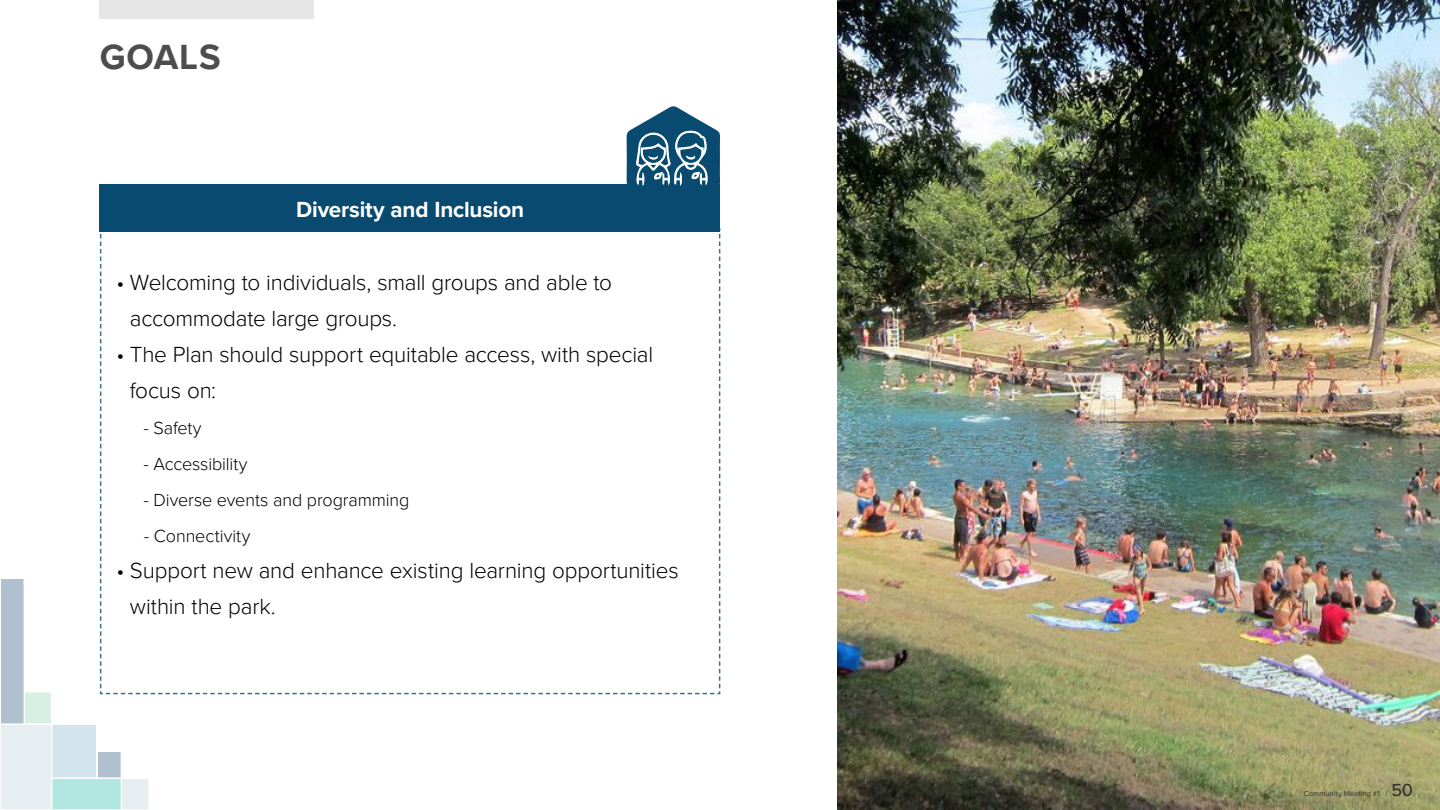
<style>
.page{position:relative;width:1440px;height:810px;background:#fff}
.page>*{position:absolute;margin:0;border:0;box-sizing:border-box;transform-origin:0 0}
.t1{font:700 36px "Proxima Nova";color:#4d4d4d}
.t2{font:300 22.5px/36px "Proxima Nova";letter-spacing:-.01em;color:#000}
.t3{font:700 22.5px "Proxima Nova";letter-spacing:-.005em;color:#fff}
.t4{font:300 18px "Proxima Nova";letter-spacing:-.01em;color:#000}
.t5{font:500 18px "Proxima Nova";color:#333}
.t6{font:7.5px "Proxima Nova";letter-spacing:.01em;color:#333}
</style>
<div class="page">
<div style="left:99px;top:0;width:214px;height:19px;background:#e6e6e6"></div>
<svg style="left:1px;top:579px;width:148px;height:231px"></svg>
<svg style="left:99px;top:228px;width:622px;height:467px"></svg>
<img style="left:837px;top:0;width:603px;height:810px">
<div style="left:99px;top:185px;width:621px;height:47px;background:#084a70"></div>
<svg style="left:627px;top:106px;width:93px;height:80px"></svg>
<h1 class="t1" style="left:100px;top:30px;width:122px">GOALS</h1>
<p class="t3" style="left:296px;top:193px;width:230px">Diversity and Inclusion</p>
<p class="t2" style="left:130px;top:263px;width:484px;text-indent:-14px">• Welcoming to individuals, small groups and able to accommodate large groups.</p>
<p class="t2" style="left:130px;top:335px;width:525px;text-indent:-14px">• The Plan should support equitable access, with special focus on:</p>
<p class="t4" style="left:143px;top:415px;width:60px">- Safety</p>
<p class="t4" style="left:143px;top:451px;width:106px">- Accessibility</p>
<p class="t4" style="left:143px;top:487px;width:267px">- Diverse events and programming</p>
<p class="t4" style="left:144px;top:523px;width:108px">- Connectivity</p>
<p class="t2" style="left:130px;top:551px;width:550px;text-indent:-14px">• Support new and enhance existing learning opportunities within the park.</p>
<p class="t6" style="left:1304px;top:788px;width:85px">Community Meeting #1 |</p>
<p class="t5" style="left:1391px;top:777px;width:23px">50</p>
</div>
